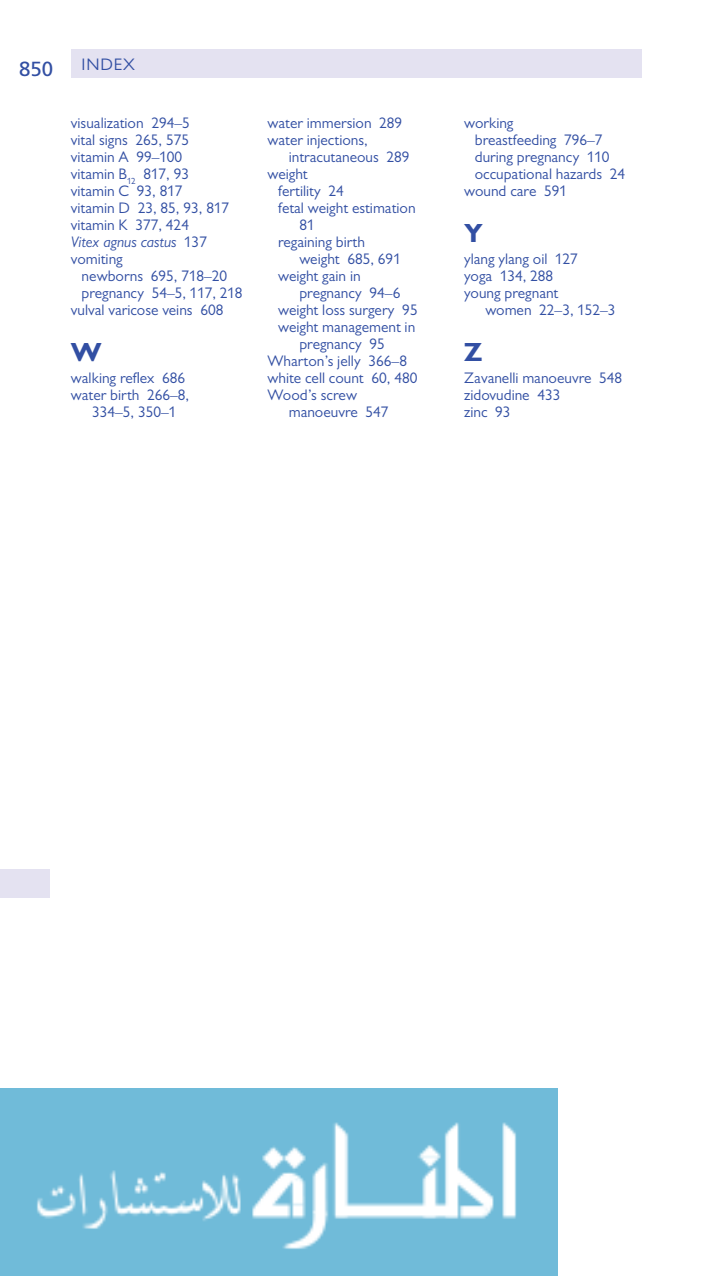
<style>
.page{position:relative;width:709px;height:1276px;background:#fff}
.page>*{position:absolute;margin:0;border:0;box-sizing:border-box;transform-origin:0 0}
.indexList_alphabet{font:700 26.5px "Gill Sans MT Std";color:#324fa3}
.t1{font:20.5px "Frutiger LT Std";color:#324fa3}
.t2{font:16.75px "Gill Sans MT Std";letter-spacing:.05em;color:#324fa3}
.indexItem1{font:15.25px/17px "Gill Sans MT Std";color:#324fa3}
.indexItem2{font:15.25px/17px "Gill Sans MT Std";color:#324fa3}
.indexItem1-2{font:italic 15.25px "Gill Sans MT Std";color:#324fa3}
.s1{font-style:normal}
</style>
<div class="page">
<img style="left:0;top:1088px;width:558px;height:188px">
<div style="left:71px;top:50px;width:570px;height:28px;background:#e4e2f1"></div>
<div style="left:0;top:869px;width:49px;height:28px;background:#e4e2f1"></div>
<h2 class="t1" style="left:19px;top:57px;width:36px">850</h2>
<p class="t2" style="left:81px;top:55px;width:55px">INDEX</p>
<p class="indexItem1" style="left:71px;top:114px;width:120px">visualization 294–5</p>
<p class="indexItem1" style="left:71px;top:131px;width:120px">vital signs 265, 575</p>
<p class="indexItem1" style="left:71px;top:148px;width:113px">vitamin A 99–100</p>
<p class="indexItem1" style="left:71px;top:165px;width:120px">vitamin B<sub>12</sub> 817, 93</p>
<p class="indexItem1" style="left:71px;top:182px;width:113px">vitamin C 93, 817</p>
<p class="indexItem1" style="left:71px;top:199px;width:160px">vitamin D 23, 85, 93, 817</p>
<p class="indexItem1" style="left:71px;top:216px;width:120px">vitamin K 377, 424</p>
<p class="indexItem1-2" style="left:71px;top:233px;width:138px">Vitex agnus castus <span class="s1">137</span></p>
<p class="indexItem1" style="left:71px;top:250px;width:53px">vomiting</p>
<p class="indexItem2" style="left:81px;top:267px;width:147px">newborns 695, 718–20</p>
<p class="indexItem2" style="left:81px;top:284px;width:163px">pregnancy 54–5, 117, 218</p>
<p class="indexItem1" style="left:71px;top:301px;width:154px">vulval varicose veins 608</p>
<p class="indexList_alphabet" style="left:71px;top:336px;width:32px">W</p>
<p class="indexItem1" style="left:71px;top:369px;width:116px">walking reflex 686</p>
<p class="indexItem1" style="left:71px;top:386px;width:120px;text-align:center">water birth 266–8,<br>334–5, 350–1</p>
<p class="indexItem1" style="left:267px;top:114px;width:136px">water immersion 289</p>
<p class="indexItem1" style="left:289px;top:131px;width:122px;text-indent:-21px">water injections, intracutaneous 289</p>
<p class="indexItem1" style="left:267px;top:165px;width:42px">weight</p>
<p class="indexItem2" style="left:278px;top:182px;width:67px">fertility 24</p>
<p class="indexItem2" style="left:299px;top:199px;width:118px;text-indent:-21px">fetal weight estimation<br>81</p>
<p class="indexItem2" style="left:299px;top:233px;width:103px;text-indent:-21px">regaining birth weight 685, 691</p>
<p class="indexItem2" style="left:299px;top:267px;width:102px;text-indent:-21px">weight gain in pregnancy 94–6</p>
<p class="indexItem2" style="left:278px;top:301px;width:141px">weight loss surgery 95</p>
<p class="indexItem2" style="left:278px;top:318px;width:139px;text-align:center">weight management in pregnancy 95</p>
<p class="indexItem1" style="left:267px;top:352px;width:141px">Wharton’s jelly 366–8</p>
<p class="indexItem1" style="left:267px;top:369px;width:151px">white cell count 60, 480</p>
<p class="indexItem1" style="left:289px;top:386px;width:101px;text-indent:-21px">Wood’s screw manoeuvre 547</p>
<p class="indexItem1" style="left:464px;top:114px;width:51px">working</p>
<p class="indexItem2" style="left:475px;top:131px;width:129px">breastfeeding 796–7</p>
<p class="indexItem2" style="left:475px;top:148px;width:136px">during pregnancy 110</p>
<p class="indexItem2" style="left:475px;top:165px;width:152px">occupational hazards 24</p>
<p class="indexItem1" style="left:464px;top:182px;width:104px">wound care 591</p>
<p class="indexList_alphabet" style="left:464px;top:217px;width:20px">Y</p>
<p class="indexItem1" style="left:464px;top:250px;width:115px">ylang ylang oil 127</p>
<p class="indexItem1" style="left:464px;top:267px;width:91px">yoga 134, 288</p>
<p class="indexItem1" style="left:485px;top:284px;width:132px;text-indent:-21px">young pregnant<br>women 22–3, 152–3</p>
<p class="indexList_alphabet" style="left:464px;top:336px;width:20px">Z</p>
<p class="indexItem1" style="left:464px;top:369px;width:159px">Zavanelli manoeuvre 548</p>
<p class="indexItem1" style="left:464px;top:386px;width:98px">zidovudine 433</p>
<p class="indexItem1" style="left:464px;top:403px;width:48px">zinc 93</p>
</div>
